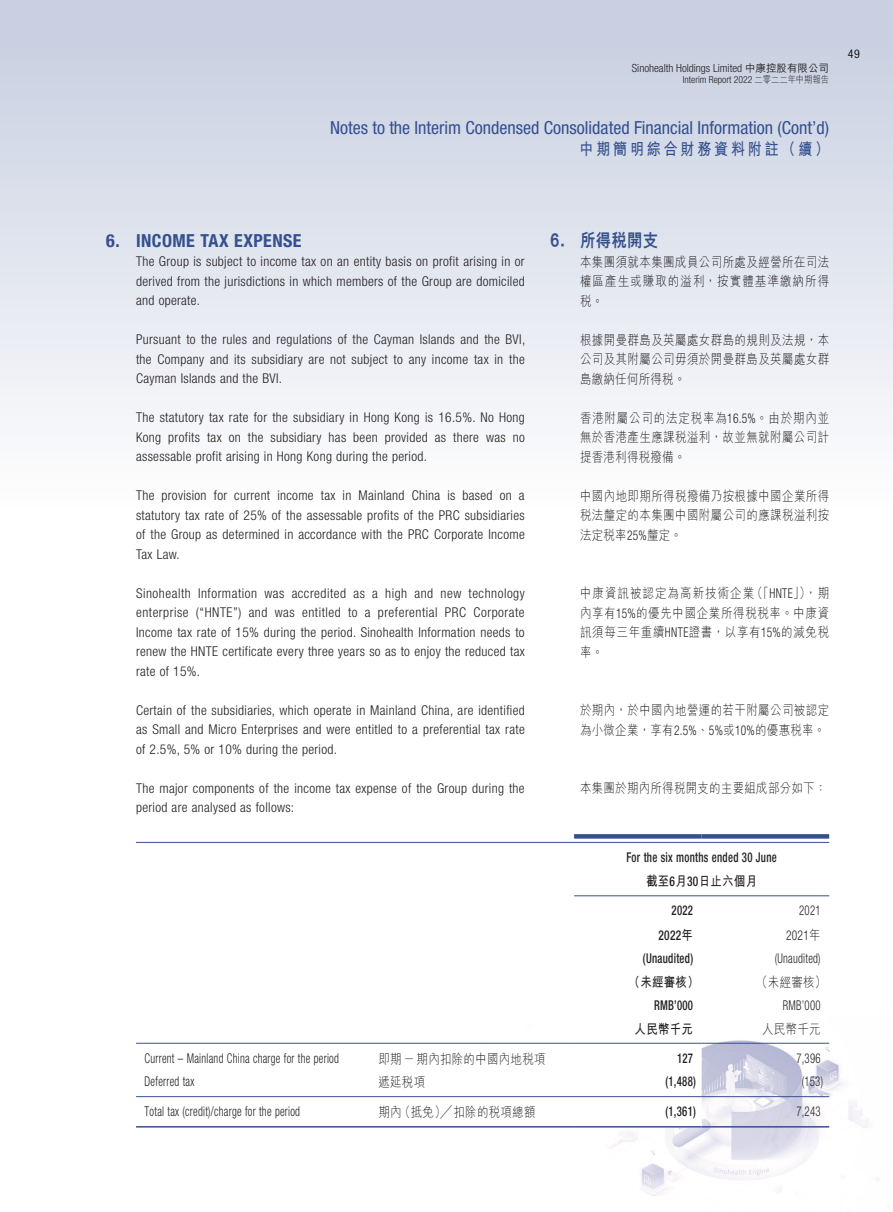
<style>
.page{position:relative;width:893px;height:1212px;background:#fff}
.page>*{position:absolute;margin:0;border:0;box-sizing:border-box;transform-origin:0 0}
.t1{font:condensed 18px "Helvetica Neue LT Std";color:#34508f}
.t2{font:700 condensed 18px "Helvetica Neue LT Std";letter-spacing:.025em;color:#34508f}
.t3{font:800 18px "M Hei HK";letter-spacing:.025em;color:#34508f;scale:.85 1}
.t4{font:700 16.5px "M Hei HK";letter-spacing:.2em;color:#34508f;scale:.85 1}
.t5{font:300 condensed 13.5px/19.5px "Helvetica Neue LT Std";letter-spacing:.025em;color:#231f20;text-align:justify}
.t6{font:300 13.5px/19.5px "M Hei HK";letter-spacing:.035em;color:#231f20;text-align:justify;scale:.85 1}
.t7{font:300 condensed 13.5px "Helvetica Neue LT Std";letter-spacing:.025em;color:#231f20;scale:.8 1}
.t8{font:500 condensed 13.5px "Helvetica Neue LT Std";letter-spacing:.025em;color:#231f20;scale:.8 1}
.t9{font:700 13.5px "M Hei HK";letter-spacing:.025em;color:#231f20;scale:.85 1}
.t10{font:500 condensed 13.5px "Helvetica Neue LT Std";letter-spacing:.025em;color:#231f20;scale:.85 1}
.t11{font:300 condensed 13.5px "Helvetica Neue LT Std";letter-spacing:.025em;color:#231f20;scale:.85 1}
.t12{font:condensed 12px "Helvetica Neue LT Std";color:#231f20}
.t13{font:300 condensed 11.25px "Helvetica Neue LT Std";color:#231f20}
.t14{font:300 condensed 9.75px "Helvetica Neue LT Std";color:#231f20}
.s1{font-family:"M Hei HK";font-weight:500;font-stretch:normal;font-size:10.5px}
.s2{font-family:"M Hei HK";font-stretch:normal}
.s3{font-family:"Helvetica Neue LT Std";font-stretch:condensed}
.s4{font-family:"Helvetica Neue LT Std";font-weight:500;font-stretch:condensed}
.s5{font-family:"M Hei HK";font-weight:700;font-stretch:normal}
</style>
<div class="page">
<img style="left:136px;top:834px;width:733px;height:362px">
<div style="left:0;top:0;width:893px;height:510px;background:linear-gradient(to bottom,#c5cddf,#fefefe)"></div>
<svg style="left:574px;top:839px;width:255px;height:3px"></svg>
<div style="left:574px;top:843px;width:255px;height:23px;background:#fff"></div>
<svg style="left:574px;top:866px;width:255px;height:260px"></svg>
<div style="left:574px;top:834px;width:128px;height:5px;background:#34508f"></div>
<div style="left:702px;top:834px;width:127px;height:5px;background:#34508f"></div>
<hr style="left:136px;top:842px;width:234px;height:1px;background:#34508f">
<hr style="left:370px;top:842px;width:204px;height:1px;background:#34508f">
<hr style="left:574px;top:842px;width:255px;height:1px;background:#34508f">
<hr style="left:574px;top:895px;width:255px;height:1px;background:#34508f">
<hr style="left:136px;top:1043px;width:234px;height:1px;background:#34508f">
<hr style="left:370px;top:1043px;width:204px;height:1px;background:#34508f">
<hr style="left:574px;top:1043px;width:128px;height:1px;background:#34508f">
<hr style="left:702px;top:1043px;width:127px;height:1px;background:#34508f">
<hr style="left:136px;top:1096px;width:234px;height:1px;background:#34508f">
<hr style="left:370px;top:1096px;width:204px;height:1px;background:#34508f">
<hr style="left:574px;top:1096px;width:128px;height:1px;background:#34508f">
<hr style="left:702px;top:1096px;width:127px;height:1px;background:#34508f">
<hr style="left:136px;top:1126px;width:234px;height:1px;background:#34508f">
<hr style="left:370px;top:1126px;width:204px;height:1px;background:#34508f">
<hr style="left:574px;top:1126px;width:128px;height:1px;background:#34508f">
<hr style="left:702px;top:1126px;width:127px;height:1px;background:#34508f">
<p class="t13" style="left:632px;top:61px;width:199px">Sinohealth Holdings Limited <span class="s1">中康控股有限公司</span></p>
<p class="t14" style="left:683px;top:74px;width:148px">Interim Report 2022 <span class="s2">二零二二年中期報告</span></p>
<h1 class="t1" style="left:330px;top:117px;width:501px">Notes to the Interim Condensed Consolidated Financial Information (Cont’d)</h1>
<p class="t4" style="left:579px;top:137px;width:295px">中期簡明綜合財務資料附註（續）</p>
<p class="t12" style="left:848px;top:47px;width:13px">49</p>
<h1 class="t2" style="left:106px;top:229px;width:197px">6. INCOME TAX EXPENSE</h1>
<p class="t5" style="left:136px;top:252px;width:390px">The Group is subject to income tax on an entity basis on profit arising in or derived from the jurisdictions in which members of the Group are domiciled and operate.</p>
<p class="t5" style="left:136px;top:330px;width:391px">Pursuant to the rules and regulations of the Cayman Islands and the BVI, the Company and its subsidiary are not subject to any income tax in the Cayman Islands and the BVI.</p>
<p class="t5" style="left:136px;top:408px;width:390px">The statutory tax rate for the subsidiary in Hong Kong is 16.5%. No Hong Kong profits tax on the subsidiary has been provided as there was no assessable profit arising in Hong Kong during the period.</p>
<p class="t5" style="left:136px;top:486px;width:390px">The provision for current income tax in Mainland China is based on a statutory tax rate of 25% of the assessable profits of the PRC subsidiaries of the Group as determined in accordance with the PRC Corporate Income Tax Law.</p>
<p class="t5" style="left:136px;top:583px;width:390px">Sinohealth Information was accredited as a high and new technology enterprise (“HNTE”) and was entitled to a preferential PRC Corporate Income tax rate of 15% during the period. Sinohealth Information needs to renew the HNTE certificate every three years so as to enjoy the reduced tax rate of 15%.</p>
<p class="t5" style="left:136px;top:700px;width:390px">Certain of the subsidiaries, which operate in Mainland China, are identified as Small and Micro Enterprises and were entitled to a preferential tax rate of 2.5%, 5% or 10% during the period.</p>
<p class="t5" style="left:136px;top:778px;width:390px">The major components of the income tax expense of the Group during the period are analysed as follows:</p>
<h1 class="t3" style="left:550px;top:232px;width:128px">6. 所得稅開支</h1>
<p class="t6" style="left:580px;top:252px;width:295px">本集團須就本集團成員公司所處及經營所在司法權區產生或賺取的溢利，按實體基準繳納所得稅。</p>
<p class="t6" style="left:580px;top:330px;width:295px">根據開曼群島及英屬處女群島的規則及法規，本公司及其附屬公司毋須於開曼群島及英屬處女群島繳納任何所得稅。</p>
<p class="t6" style="left:580px;top:408px;width:295px">香港附屬公司的法定稅率為<span class="s3">16.5%</span>。由於期內並無於香港產生應課稅溢利，故並無就附屬公司計提香港利得稅撥備。</p>
<p class="t6" style="left:580px;top:486px;width:295px">中國內地即期所得稅撥備乃按根據中國企業所得稅法釐定的本集團中國附屬公司的應課稅溢利按法定稅率<span class="s3">25%</span>釐定。</p>
<p class="t6" style="left:580px;top:583px;width:295px">中康資訊被認定為高新技術企業（「<span class="s3">HNTE</span>」），期內享有<span class="s3">15%</span>的優先中國企業所得稅稅率。中康資訊須每三年重續<span class="s3">HNTE</span>證書，以享有<span class="s3">15%</span>的減免稅率。</p>
<p class="t6" style="left:580px;top:700px;width:295px">於期內，於中國內地營運的若干附屬公司被認定為小微企業，享有<span class="s3">2.5%</span>、<span class="s3">5%</span>或<span class="s3">10%</span>的優惠稅率。</p>
<p class="t6" style="left:580px;top:778px;width:291px">本集團於期內所得稅開支的主要組成部分如下：</p>
<p class="t8" style="left:626px;top:849px;width:190px">For the six months ended 30 June</p>
<p class="t9" style="left:646px;top:871px;width:132px">截至<span class="s4">6</span>月<span class="s4">30</span>日止六個月</p>
<p class="t8" style="left:672px;top:903px;width:28px">2022</p>
<p class="t7" style="left:799px;top:903px;width:28px">2021</p>
<p class="t10" style="left:658px;top:927px;width:42px">2022<span class="s5">年</span></p>
<p class="t11" style="left:786px;top:927px;width:42px">2021<span class="s2">年</span></p>
<p class="t8" style="left:643px;top:950px;width:64px">(Unaudited)</p>
<p class="t7" style="left:775px;top:950px;width:59px">(Unaudited)</p>
<p class="t9" style="left:629px;top:972px;width:84px">（未經審核）</p>
<p class="t6" style="left:756px;top:972px;width:84px">（未經審核）</p>
<p class="t8" style="left:654px;top:997px;width:50px">RMB’000</p>
<p class="t7" style="left:783px;top:997px;width:49px">RMB’000</p>
<p class="t9" style="left:635px;top:1019px;width:70px">人民幣千元</p>
<p class="t6" style="left:762px;top:1019px;width:70px">人民幣千元</p>
<p class="t7" style="left:145px;top:1050px;width:244px">Current – Mainland China charge for the period</p>
<p class="t6" style="left:378px;top:1048px;width:198px">即期－期內扣除的中國內地稅項</p>
<p class="t8" style="left:677px;top:1050px;width:22px">127</p>
<p class="t7" style="left:796px;top:1050px;width:32px">7,396</p>
<p class="t7" style="left:145px;top:1074px;width:64px">Deferred tax</p>
<p class="t6" style="left:378px;top:1072px;width:56px">遞延稅項</p>
<p class="t8" style="left:665px;top:1073px;width:40px">(1,488)</p>
<p class="t7" style="left:802px;top:1074px;width:28px">(153)</p>
<p class="t7" style="left:145px;top:1104px;width:196px">Total tax (credit)/charge for the period</p>
<p class="t6" style="left:378px;top:1102px;width:186px">期內（抵免）╱ 扣除的稅項總額</p>
<p class="t8" style="left:665px;top:1103px;width:40px">(1,361)</p>
<p class="t7" style="left:796px;top:1104px;width:32px">7,243</p>
</div>
